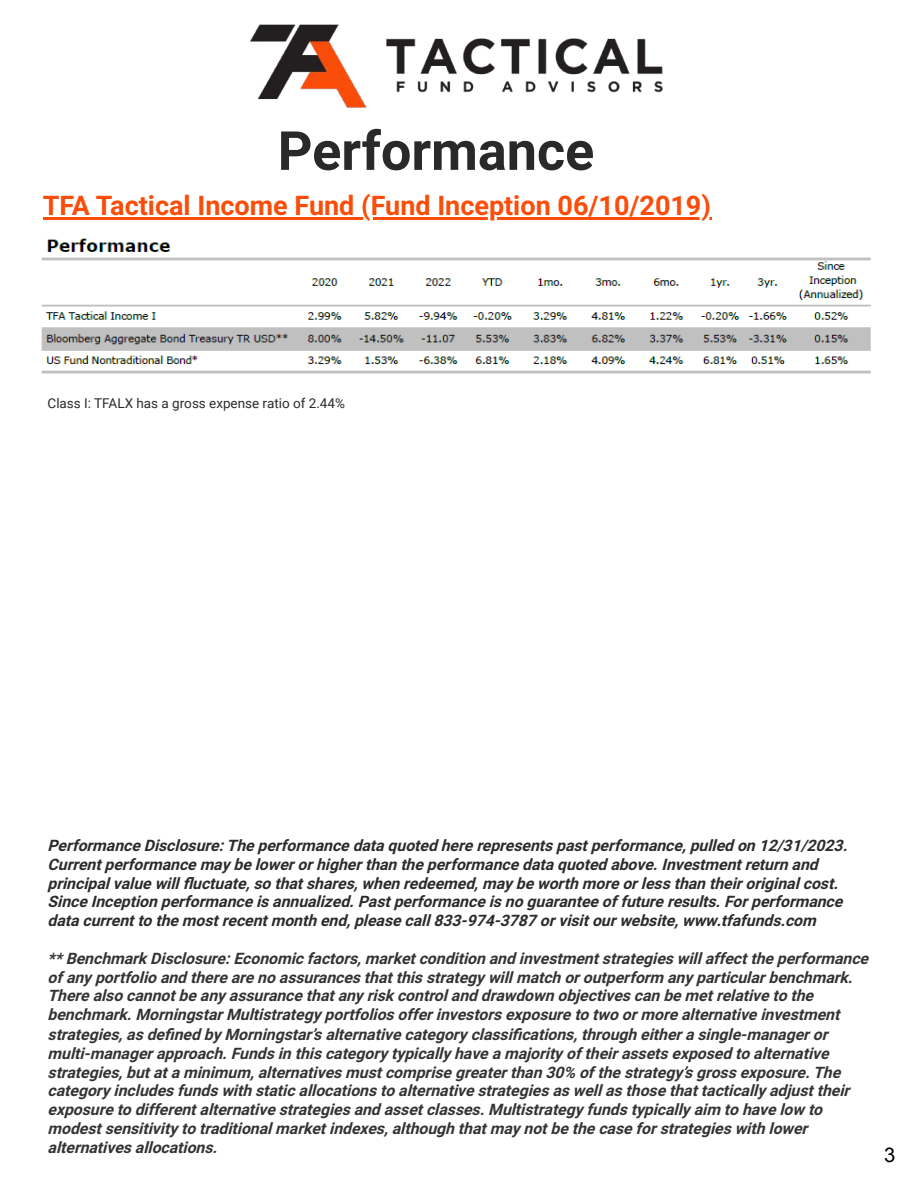
<style>
.page{position:relative;width:918px;height:1188px;background:#fff}
.page>*{position:absolute;margin:0;border:0;box-sizing:border-box;transform-origin:0 0}
.t1{font:700 54px "Roboto";color:#292929}
.t2{font:700 27px "Roboto";color:#fa4d09}
.t3{font:20.25px "Arial";color:#000}
.t4{font:italic 700 15.75px/18.9px "Roboto";color:#333}
.t5{font:italic 700 15.75px/18.9px "Roboto";color:#2b2b2b}
.t6{font:13.5px "Roboto";color:#2b2b2b}
</style>
<div class="page">
<hr style="left:43px;top:217px;width:668px;height:2px;background:#fa4d09">
<img style="left:250px;top:24px;width:413px;height:84px">
<img style="left:41px;top:238px;width:830px;height:136px">
<h1 class="t1" style="left:278px;top:120px;width:318px">Performance</h1>
<h2 class="t2" style="left:43px;top:190px;width:670px">TFA Tactical Income Fund (Fund Inception 06/10/2019)</h2>
<p class="t6" style="left:48px;top:396px;width:299px">Class I: TFALX has a gross expense ratio of 2.44%</p>
<p class="t5" style="left:48px;top:836px;width:806px">PerformanceDisclosure:Theperformancedataquoted hererepresentspastperformance,pulled on 12/31/2023.<br>Currentperformancemay belowerorhigherthan theperformancedataquoted above.Investmentreturn and principalvaluewillfluctuate,so thatshares,when redeemed,may beworth moreorlessthan theiroriginalcost.<br>SinceInception performanceisannualized.Pastperformanceisno guaranteeoffutureresults.Forperformance datacurrentto themostrecentmonth end,pleasecall833-974-3787 orvisitourwebsite,www.tfafunds.com</p>
<p class="t4" style="left:48px;top:949px;width:827px">**BenchmarkDisclosure:Economicfactors,marketcondition and investmentstrategieswillaffecttheperformance ofany portfolio and thereareno assurancesthatthisstrategy willmatch oroutperform any particularbenchmark.<br>Therealso cannotbeany assurancethatany riskcontroland drawdown objectivescan bemetrelativeto the benchmark.MorningstarMultistrategy portfoliosofferinvestorsexposureto two ormorealternativeinvestment strategies,asdefined by Morningstar’salternativecategory classifications,through eitherasingle-manageror multi-managerapproach.Fundsin thiscategory typically haveamajority oftheirassetsexposed to alternative strategies,butataminimum,alternativesmustcomprisegreaterthan 30% ofthestrategy ’sgrossexposure.The category includesfundswith staticallocationsto alternativestrategiesaswellasthosethattactically adjusttheir exposureto differentalternativestrategiesand assetclasses.Multistrategy fundstypically aim to havelow to modestsensitivity to traditionalmarketindexes,although thatmay notbethecaseforstrategieswith lower alternativesallocations.</p>
<p class="t3" style="left:884px;top:1144px;width:13px">3</p>
</div>
